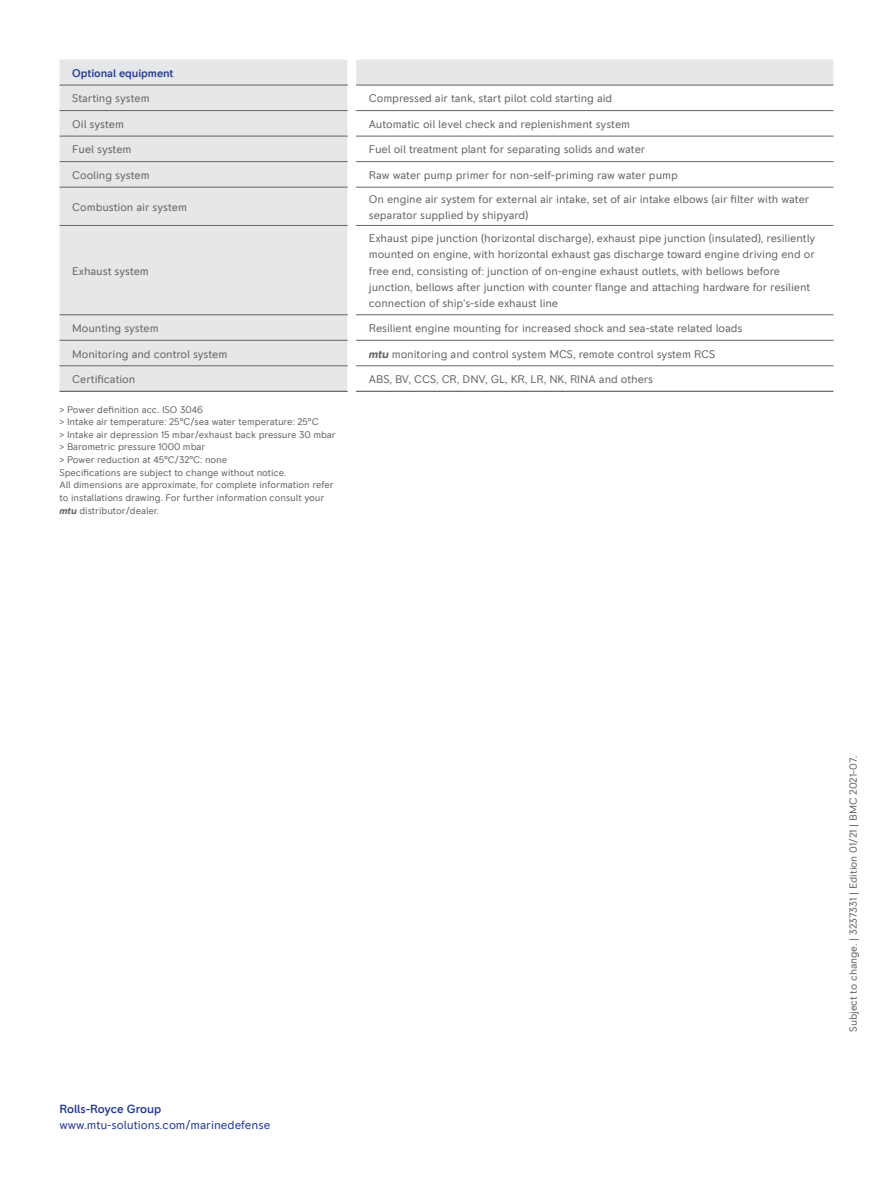
<style>
.page{position:relative;width:893px;height:1191px;background:#fff}
.page>*{position:absolute;margin:0;border:0;box-sizing:border-box;transform-origin:0 0}
.t1{font:12px "RR Pioneer";letter-spacing:-.005em;color:#21378f}
.t2{font:500 12px "RR Pioneer";letter-spacing:-.01em;color:#21378f}
.t3{font:11.25px/16.2px "RR Pioneer";letter-spacing:-.005em;color:#636366}
.t4{font:500 11.25px "RR Pioneer";letter-spacing:-.005em;color:#21378f}
.t5{font:10.5px "RR Pioneer";letter-spacing:-.005em;color:#636366}
.t6{font:9.75px/12.6px "RR Pioneer";letter-spacing:-.005em;color:#636366}
.s1{font-weight:700;font-style:italic}
</style>
<div class="page">
<svg style="left:60px;top:60px;width:773px;height:331px"></svg>
<svg style="left:348px;top:60px;width:8px;height:331px"></svg>
<hr style="left:60px;top:85px;width:288px;height:1px;background:#636366">
<hr style="left:356px;top:85px;width:477px;height:1px;background:#636366">
<hr style="left:60px;top:110px;width:288px;height:1px;background:#636366">
<hr style="left:356px;top:110px;width:477px;height:1px;background:#636366">
<hr style="left:60px;top:136px;width:288px;height:1px;background:#636366">
<hr style="left:356px;top:136px;width:477px;height:1px;background:#636366">
<hr style="left:60px;top:161px;width:288px;height:1px;background:#636366">
<hr style="left:356px;top:161px;width:477px;height:1px;background:#636366">
<hr style="left:60px;top:187px;width:288px;height:1px;background:#636366">
<hr style="left:356px;top:187px;width:477px;height:1px;background:#636366">
<hr style="left:60px;top:225px;width:288px;height:1px;background:#636366">
<hr style="left:356px;top:225px;width:477px;height:1px;background:#636366">
<hr style="left:60px;top:391px;width:288px;height:1px;background:#636366">
<hr style="left:356px;top:391px;width:477px;height:1px;background:#636366">
<hr style="left:60px;top:365px;width:288px;height:1px;background:#636366">
<hr style="left:356px;top:365px;width:477px;height:1px;background:#636366">
<hr style="left:60px;top:314px;width:288px;height:1px;background:#636366">
<hr style="left:356px;top:314px;width:477px;height:1px;background:#636366">
<hr style="left:60px;top:340px;width:288px;height:1px;background:#636366">
<hr style="left:356px;top:340px;width:477px;height:1px;background:#636366">
<p class="t4" style="left:72px;top:66px;width:103px">Optional equipment</p>
<p class="t3" style="left:72px;top:90px;width:79px">Starting system</p>
<p class="t3" style="left:369px;top:90px;width:245px">Compressed air tank, start pilot cold starting aid</p>
<p class="t3" style="left:72px;top:116px;width:53px">Oil system</p>
<p class="t3" style="left:369px;top:116px;width:263px">Automatic oil level check and replenishment system</p>
<p class="t3" style="left:72px;top:141px;width:61px">Fuel system</p>
<p class="t3" style="left:369px;top:141px;width:278px">Fuel oil treatment plant for separating solids and water</p>
<p class="t3" style="left:72px;top:167px;width:79px">Cooling system</p>
<p class="t3" style="left:369px;top:167px;width:310px">Raw water pump primer for non-self-priming raw water pump</p>
<p class="t3" style="left:72px;top:199px;width:116px">Combustion air system</p>
<p class="t3" style="left:369px;top:191px;width:442px">On engine air system for external air intake, set of air intake elbows (air filter with water separator supplied by shipyard)</p>
<p class="t3" style="left:72px;top:263px;width:78px">Exhaust system</p>
<p class="t3" style="left:369px;top:230px;width:448px">Exhaust pipe junction (horizontal discharge), exhaust pipe junction (insulated), resiliently mounted on engine, with horizontal exhaust gas discharge toward engine driving end or free end, consisting of: junction of on-engine exhaust outlets, with bellows before junction, bellows after junction with counter flange and attaching hardware for resilient connection of ship‘s-side exhaust line</p>
<p class="t3" style="left:72px;top:320px;width:88px">Mounting system</p>
<p class="t3" style="left:369px;top:320px;width:375px">Resilient engine mounting for increased shock and sea-state related loads</p>
<p class="t3" style="left:72px;top:345px;width:157px">Monitoring and control system</p>
<p class="t3" style="left:369px;top:345px;width:348px"><span class="s1">mtu</span> monitoring and control system MCS, remote control system RCS</p>
<p class="t3" style="left:72px;top:371px;width:65px">Certification</p>
<p class="t3" style="left:369px;top:371px;width:286px">ABS, BV, CCS, CR, DNV, GL, KR, LR, NK, RINA and others</p>
<p class="t6" style="left:60px;top:403px;width:278px">&gt; Power definition acc. ISO 3046<br>&gt; Intake air temperature: 25°C/sea water temperature: 25°C<br>&gt; Intake air depression 15 mbar/exhaust back pressure 30 mbar &gt; Barometric pressure 1000 mbar<br>&gt; Power reduction at 45°C/32°C: none<br>Specifications are subject to change without notice.<br>All dimensions are approximate, for complete information refer to installations drawing. For further information consult your <span class="s1">mtu</span> distributor/dealer.</p>
<p class="t2" style="left:60px;top:1101px;width:103px">Rolls-Royce Group</p>
<p class="t1" style="left:60px;top:1118px;width:212px">www.mtu-solutions.com/marinedefense</p>
<p class="t5" style="left:847px;top:1032px;width:278px;rotate:-90deg">Subject to change. | 3237331 | Edition 01/21 | BMC 2021-07.</p>
</div>
